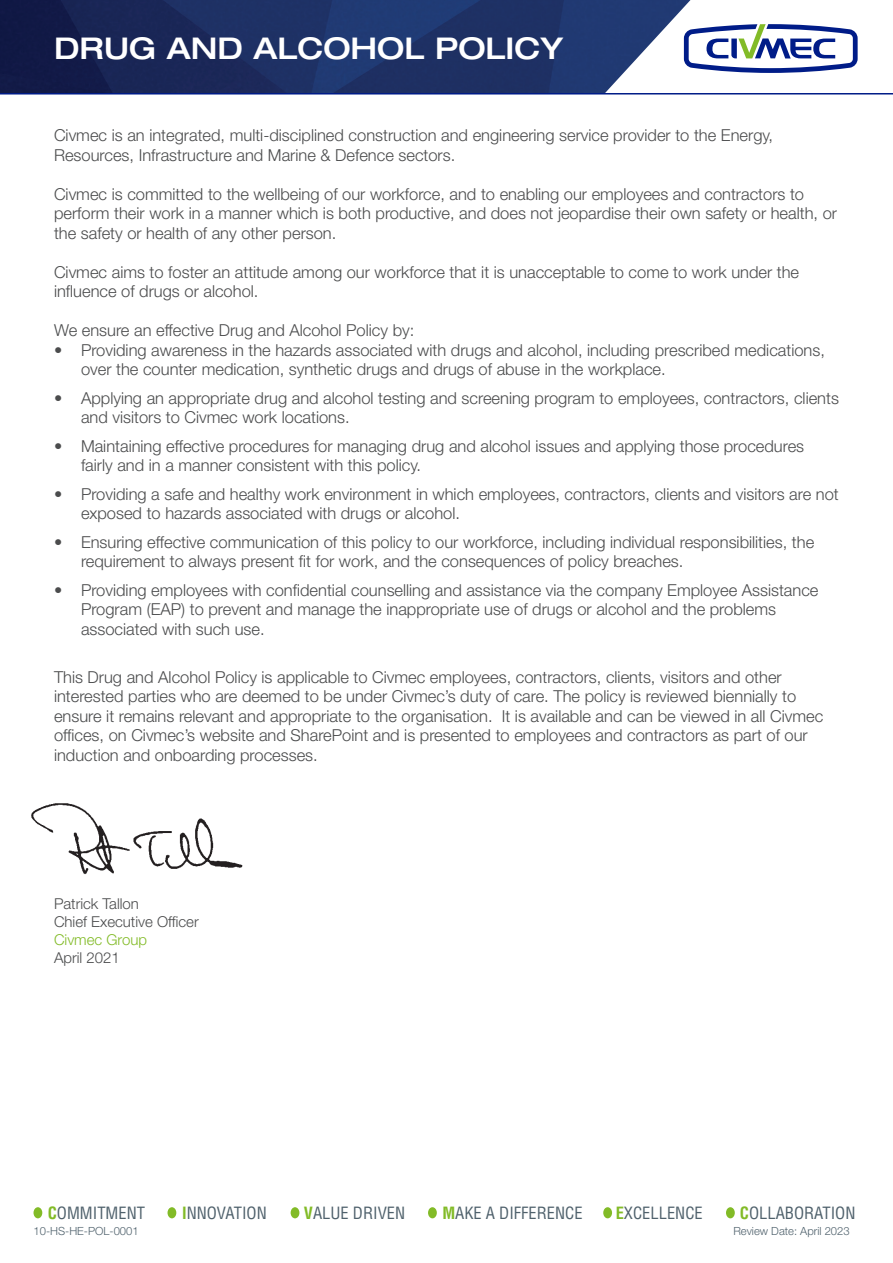
<style>
.page{position:relative;width:893px;height:1263px;background:#fff}
.page>*{position:absolute;margin:0;border:0;box-sizing:border-box;transform-origin:0 0}
.t1{font:500 expanded 30px "Helvetica Neue LT Std";color:#fff}
.t2{font:300 16.5px/19.5px "Helvetica Neue LT Std";color:#4b4c4d}
.t3{font:condensed 16.5px "Helvetica LT Std";color:#4f616c}
.t4{font:300 15px "Helvetica Neue LT Std";color:#4b4c4d}
.t5{font:300 15px "Helvetica Neue LT Std";color:#82bb27}
.t6{font:300 11.25px "Helvetica Neue LT Std";color:#4f616c}
.s1{font-weight:700;color:#82bb27}
</style>
<div class="page">
<img style="left:31px;top:803px;width:212px;height:72px">
<div style="left:603px;top:1207px;width:9px;height:11px;background:#82bb27;border-radius:50%"></div>
<div style="left:726px;top:1207px;width:9px;height:11px;background:#82bb27;border-radius:50%"></div>
<div style="left:428px;top:1207px;width:9px;height:11px;background:#82bb27;border-radius:50%"></div>
<div style="left:291px;top:1207px;width:8px;height:11px;background:#82bb27;border-radius:50%"></div>
<div style="left:34px;top:1207px;width:8px;height:11px;background:#82bb27;border-radius:50%"></div>
<div style="left:168px;top:1207px;width:8px;height:11px;background:#82bb27;border-radius:50%"></div>
<img style="left:0;top:0;width:690px;height:93px">
<svg style="left:684px;top:24px;width:174px;height:49px"></svg>
<hr style="left:0;top:93px;width:893px;height:2px;background:#001c88">
<p class="t1" style="left:54px;top:30px;width:511px">DRUG AND ALCOHOL POLICY</p>
<p class="t2" style="left:54px;top:125px;width:721px">Civmec is an integrated, multi-disciplined construction and engineering service provider to the Energy,<br>Resources, Infrastructure and Marine &amp; Defence sectors.</p>
<p class="t2" style="left:54px;top:184px;width:785px">Civmec is committed to the wellbeing of our workforce, and to enabling our employees and contractors to perform their work in a manner which is both productive, and does not jeopardise their own safety or health, or the safety or health of any other person.</p>
<p class="t2" style="left:54px;top:262px;width:747px">Civmec aims to foster an attitude among our workforce that it is unacceptable to come to work under the influence of drugs or alcohol.</p>
<p class="t2" style="left:54px;top:320px;width:362px">We ensure an effective Drug and Alcohol Policy by:</p>
<p class="t2" style="left:81px;top:340px;width:745px;text-indent:-27px">• Providing awareness in the hazards associated with drugs and alcohol, including prescribed medications, over the counter medication, synthetic drugs and drugs of abuse in the workplace.</p>
<p class="t2" style="left:81px;top:388px;width:759px;text-indent:-27px">• Applying an appropriate drug and alcohol testing and screening program to employees, contractors, clients and visitors to Civmec work locations.</p>
<p class="t2" style="left:81px;top:436px;width:725px;text-indent:-27px">• Maintaining effective procedures for managing drug and alcohol issues and applying those procedures fairly and in a manner consistent with this policy.</p>
<p class="t2" style="left:81px;top:484px;width:759px;text-indent:-27px">• Providing a safe and healthy work environment in which employees, contractors, clients and visitors are not exposed to hazards associated with drugs or alcohol.</p>
<p class="t2" style="left:81px;top:532px;width:735px;text-indent:-27px">• Ensuring effective communication of this policy to our workforce, including individual responsibilities, the requirement to always present fit for work, and the consequences of policy breaches.</p>
<p class="t2" style="left:81px;top:580px;width:739px;text-indent:-27px">• Providing employees with confidential counselling and assistance via the company Employee Assistance<br>Program (EAP) to prevent and manage the inappropriate use of drugs or alcohol and the problems associated with such use.</p>
<p class="t2" style="left:54px;top:667px;width:771px">This Drug and Alcohol Policy is applicable to Civmec employees, contractors, clients, visitors and other interested parties who are deemed to be under Civmec’s duty of care. The policy is reviewed biennially to ensure it remains relevant and appropriate to the organisation. It is available and can be viewed in all Civmec offices, on Civmec’s website and SharePoint and is presented to employees and contractors as part of our induction and onboarding processes.</p>
<p class="t4" style="left:54px;top:894px;width:87px">Patrick Tallon</p>
<p class="t4" style="left:54px;top:912px;width:146px">Chief Executive Officer</p>
<p class="t5" style="left:54px;top:930px;width:95px">Civmec Group</p>
<p class="t4" style="left:54px;top:948px;width:67px">April 2021</p>
<p class="t3" style="left:48px;top:1202px;width:99px"><span class="s1">C</span>OMMITMENT</p>
<p class="t3" style="left:182px;top:1202px;width:86px"><span class="s1">I</span>NNOVATION</p>
<p class="t3" style="left:304px;top:1202px;width:103px"><span class="s1">V</span>ALUE DRIVEN</p>
<p class="t3" style="left:442px;top:1202px;width:142px"><span class="s1">M</span>AKE A DIFFERENCE</p>
<p class="t3" style="left:616px;top:1202px;width:89px"><span class="s1">E</span>XCELLENCE</p>
<p class="t3" style="left:740px;top:1202px;width:117px"><span class="s1">C</span>OLLABORATION</p>
<p class="t6" style="left:34px;top:1224px;width:107px">10-HS-HE-POL-0001</p>
<p class="t6" style="left:733px;top:1224px;width:118px">Review Date: April 2023</p>
</div>
